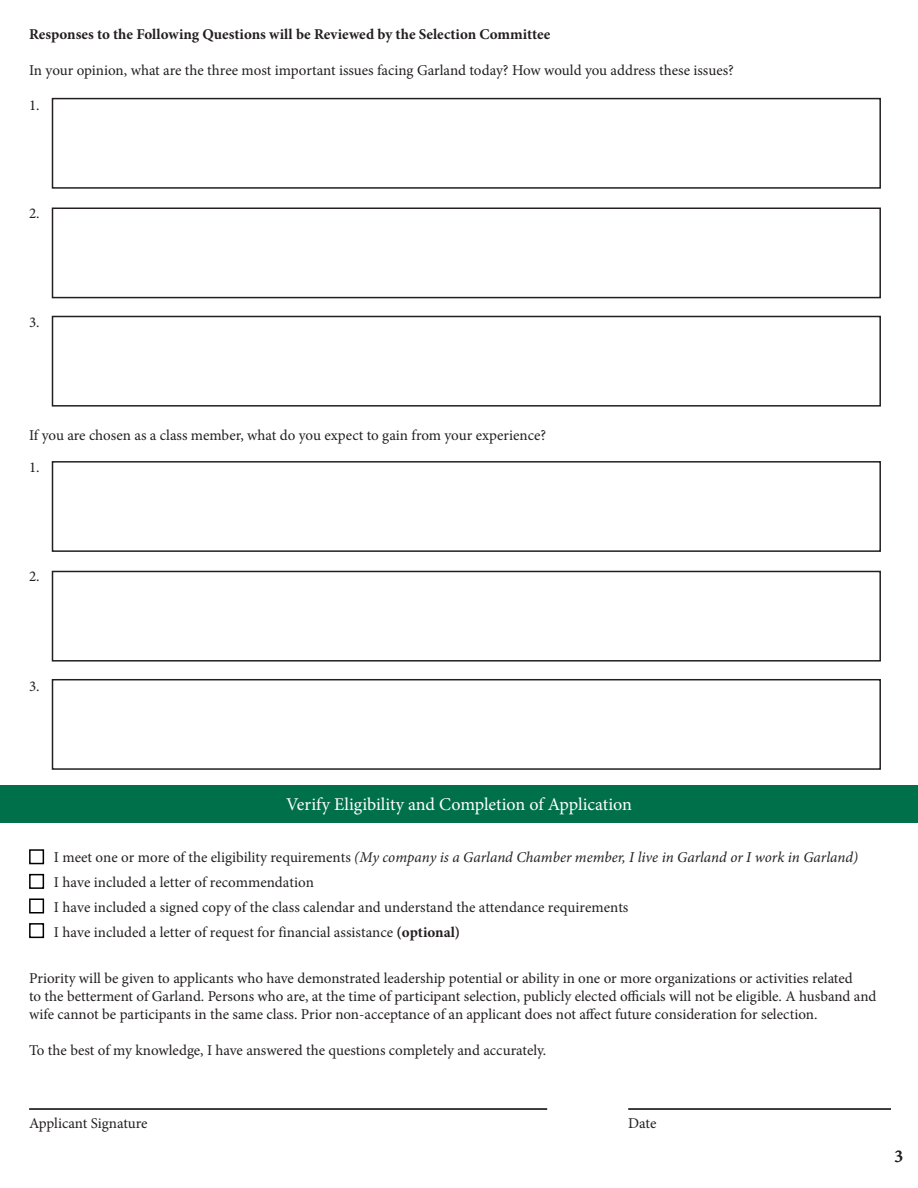
<style>
.page{position:relative;width:918px;height:1188px;background:#fff}
.page>*{position:absolute;margin:0;border:0;box-sizing:border-box;transform-origin:0 0}
.t1{font:18px "Minion Pro";color:#fff}
.t2{font:18px "Minion Pro";color:#231f20}
.t3{font:15px/25px "Minion Pro";color:#231f20}
.t4{font:700 15px "Minion Pro";color:#231f20}
.s1{font-style:italic}
.s2{font-weight:700}
</style>
<div class="page">
<div style="left:0;top:785px;width:918px;height:38px;background:#00704a"></div>
<hr style="left:29px;top:1108px;width:518px;height:2px;background:#000">
<hr style="left:628px;top:1108px;width:263px;height:2px;background:#000">
<div style="left:29px;top:923px;width:15px;height:15px;border:2px solid #000"></div>
<div style="left:29px;top:849px;width:15px;height:15px;border:2px solid #000"></div>
<div style="left:29px;top:874px;width:15px;height:15px;border:2px solid #000"></div>
<div style="left:29px;top:898px;width:15px;height:15px;border:2px solid #000"></div>
<div style="left:52px;top:98px;width:829px;height:91px;border:2px solid #231f20"></div>
<div style="left:52px;top:208px;width:829px;height:90px;border:2px solid #231f20"></div>
<div style="left:52px;top:316px;width:829px;height:91px;border:2px solid #231f20"></div>
<div style="left:52px;top:461px;width:829px;height:91px;border:2px solid #231f20"></div>
<div style="left:52px;top:571px;width:829px;height:91px;border:2px solid #231f20"></div>
<div style="left:52px;top:679px;width:829px;height:91px;border:2px solid #231f20"></div>
<p class="t4" style="left:29px;top:24px;width:523px">Responses to the Following Questions will be Reviewed by the Selection Committee</p>
<p class="t3" style="left:29px;top:58px;width:706px">In your opinion, what are the three most important issues facing Garland today? How would you address these issues?</p>
<p class="t3" style="left:29px;top:92px;width:12px">1.</p>
<p class="t3" style="left:29px;top:201px;width:12px">2.</p>
<p class="t3" style="left:29px;top:309px;width:12px">3.</p>
<p class="t3" style="left:29px;top:423px;width:519px">If you are chosen as a class member, what do you expect to gain from your experience?</p>
<p class="t3" style="left:29px;top:455px;width:12px">1.</p>
<p class="t3" style="left:29px;top:564px;width:12px">2.</p>
<p class="t3" style="left:29px;top:673px;width:12px">3.</p>
<p class="t1" style="left:286px;top:793px;width:347px">Verify Eligibility and Completion of Application</p>
<p class="t3" style="left:54px;top:844px;width:806px">I meet one or more of the eligibility requirements <span class="s1">(My company is a Garland Chamber member, I live in Garland or I work in Garland)<br></span>I have included a letter of recommendation<br>I have included a signed copy of the class calendar and understand the attendance requirements<br>I have included a letter of request for financial assistance <span class="s2">(optional)</span></p>
<p class="t3" style="left:29px;top:966px;width:825px">Priority will be given to applicants who have demonstrated leadership potential or ability in one or more organizations or activities related</p>
<p class="t3" style="left:29px;top:987px;width:849px;line-height:18px">to the betterment of Garland. Persons who are, at the time of participant selection, publicly elected officials will not be eligible. A husband and wife cannot be participants in the same class. Prior non-acceptance of an applicant does not affect future consideration for selection.</p>
<p class="t3" style="left:29px;top:1038px;width:519px">To the best of my knowledge, I have answered the questions completely and accurately.</p>
<p class="t3" style="left:29px;top:1110px;width:120px">Applicant Signature</p>
<p class="t3" style="left:628px;top:1110px;width:30px">Date</p>
<p class="t2" style="left:895px;top:1144px;width:10px">3</p>
</div>
